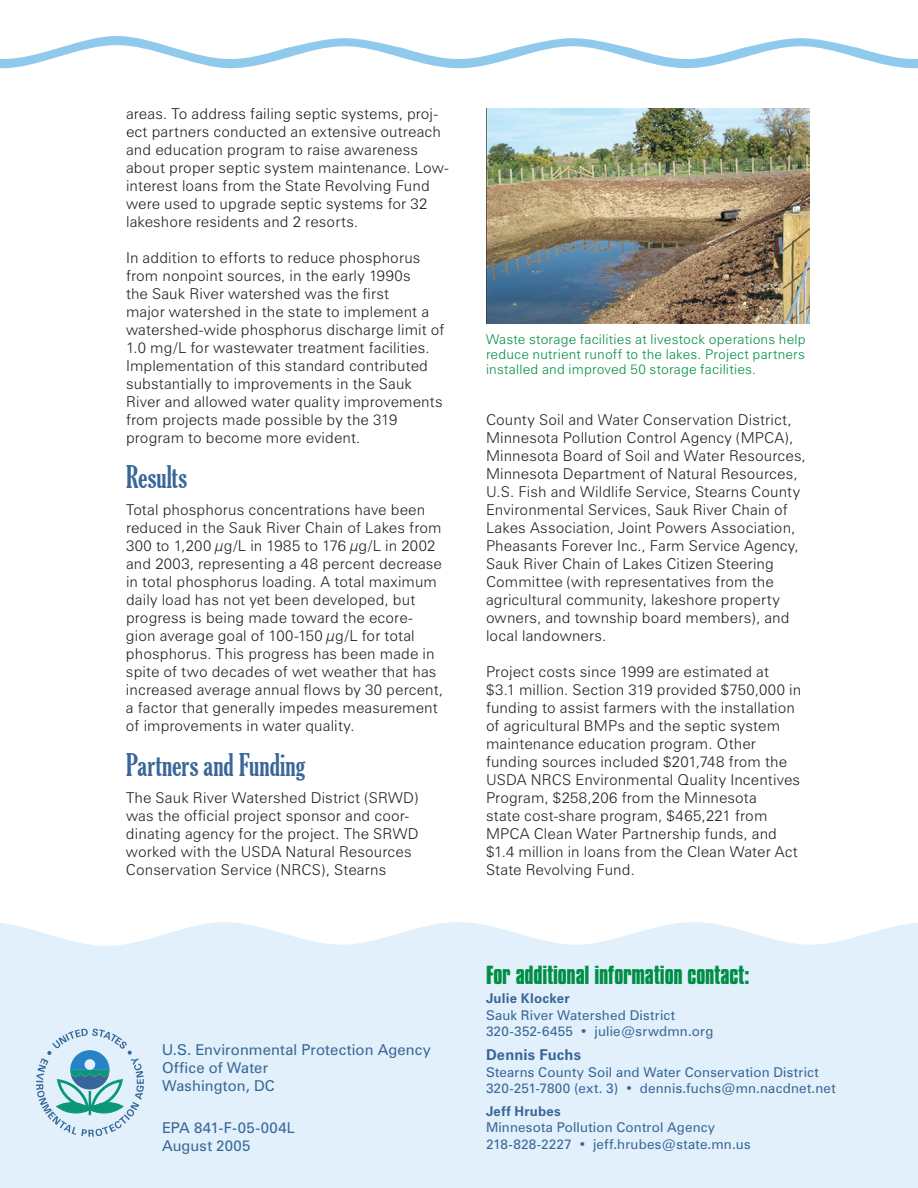
<style>
.page{position:relative;width:918px;height:1188px;background:#fff}
.page>*{position:absolute;margin:0;border:0;box-sizing:border-box;transform-origin:0 0}
.t1{font:extra-condensed 30px "Gloucester";letter-spacing:.005em;color:#396798}
.t2{font:700 22.5px "Compacta BT";letter-spacing:-.01em;color:#008e45}
.t3{font:300 15px/18px "Zurich BT";letter-spacing:.01em;color:#231f20}
.t4{font:15px/18px "Zurich BT";letter-spacing:.01em;color:#396798}
.t5{font:700 15px "Zurich BT";letter-spacing:.01em;color:#396798}
.t6{font:13.5px/16.5px "Zurich BT";letter-spacing:.015em;color:#396798}
.t7{font:300 13.5px/15px "Zurich BT";letter-spacing:.015em;color:#008e45;text-align:justify}
.t8{font:700 13.5px "Zurich BT";letter-spacing:.015em;color:#396798}
</style>
<div class="page">
<svg style="left:0;top:36px;width:918px;height:32px"></svg>
<div style="left:0;top:922px;width:918px;height:266px;background:#e1f0fa"></div>
<svg style="left:36px;top:1029px;width:108px;height:108px;background:#b0d3df"></svg>
<img style="left:486px;top:108px;width:324px;height:216px">
<p class="t3" style="left:126px;top:105px;width:324px">areas. To address failing septic systems, proj&shy;ect partners conducted an extensive outreach and education program to raise awareness about proper septic system maintenance. Low&shy;interest loans from the State Revolving Fund were used to upgrade septic systems for 32 lakeshore residents and 2 resorts.</p>
<p class="t3" style="left:126px;top:249px;width:320px">In addition to efforts to reduce phosphorus from nonpoint sources, in the early 1990s<br>the Sauk River watershed was the first<br>major watershed in the state to implement a watershed-wide phosphorus discharge limit of 1.0 mg/L for wastewater treatment facilities.<br>Implementation of this standard contributed substantially to improvements in the Sauk River and allowed water quality improvements from projects made possible by the 319 program to become more evident.</p>
<h1 class="t1" style="left:126px;top:460px;width:63px">Results</h1>
<p class="t3" style="left:126px;top:501px;width:319px">Total phosphorus concentrations have been reduced in the Sauk River Chain of Lakes from 300 to 1,200 µg/L in 1985 to 176 µg/L in 2002 and 2003, representing a 48 percent decrease in total phosphorus loading. A total maximum daily load has not yet been developed, but progress is being made toward the ecore&shy;gion average goal of 100-150 µg/L for total phosphorus. This progress has been made in spite of two decades of wet weather that has increased average annual flows by 30 percent, a factor that generally impedes measurement of improvements in water quality.</p>
<h1 class="t1" style="left:126px;top:748px;width:181px">Partners and Funding</h1>
<p class="t3" style="left:126px;top:789px;width:294px">The Sauk River Watershed District (SRWD) was the official project sponsor and coor&shy;dinating agency for the project. The SRWD worked with the USDA Natural Resources Conservation Service (NRCS), Stearns</p>
<p class="t4" style="left:162px;top:1041px;width:270px">U.S. Environmental Protection Agency<br>Office of Water<br>Washington, DC</p>
<p class="t4" style="left:162px;top:1119px;width:134px">EPA 841-F-05-004L<br>August 2005</p>
<p class="t7" style="left:486px;top:332px;width:321px">Waste storage facilities at livestock operations help reduce nutrient runoff to the lakes. Project partners installed and improved 50 storage facilities.</p>
<p class="t3" style="left:486px;top:411px;width:321px">County Soil and Water Conservation District, Minnesota Pollution Control Agency (MPCA), Minnesota Board of Soil and Water Resources, Minnesota Department of Natural Resources, U.S. Fish and Wildlife Service, Stearns County Environmental Services, Sauk River Chain of Lakes Association, Joint Powers Association, Pheasants Forever Inc., Farm Service Agency, Sauk River Chain of Lakes Citizen Steering Committee (with representatives from the agricultural community, lakeshore property owners, and township board members), and local landowners.</p>
<p class="t3" style="left:486px;top:663px;width:317px">Project costs since 1999 are estimated at $3.1 million. Section 319 provided $750,000 in funding to assist farmers with the installation of agricultural BMPs and the septic system maintenance education program. Other funding sources included $201,748 from the USDA NRCS Environmental Quality Incentives Program, $258,206 from the Minnesota<br>state cost-share program, $465,221 from MPCA Clean Water Partnership funds, and $1.4 million in loans from the Clean Water Act State Revolving Fund.</p>
<h2 class="t2" style="left:486px;top:961px;width:265px">For additional information contact:</h2>
<p class="t8" style="left:486px;top:990px;width:85px">Julie Klocker</p>
<p class="t6" style="left:486px;top:1006px;width:229px">Sauk River Watershed District<br>320-352-6455 • julie@srwdmn.org</p>
<p class="t5" style="left:486px;top:1046px;width:97px">Dennis Fuchs</p>
<p class="t6" style="left:486px;top:1063px;width:351px">Stearns County Soil and Water Conservation District<br>320-251-7800 (ext. 3) • dennis.fuchs@mn.nacdnet.net</p>
<p class="t8" style="left:486px;top:1103px;width:76px">Jeff Hrubes</p>
<p class="t6" style="left:486px;top:1119px;width:266px">Minnesota Pollution Control Agency<br>218-828-2227 • jeff.hrubes@state.mn.us</p>
</div>
